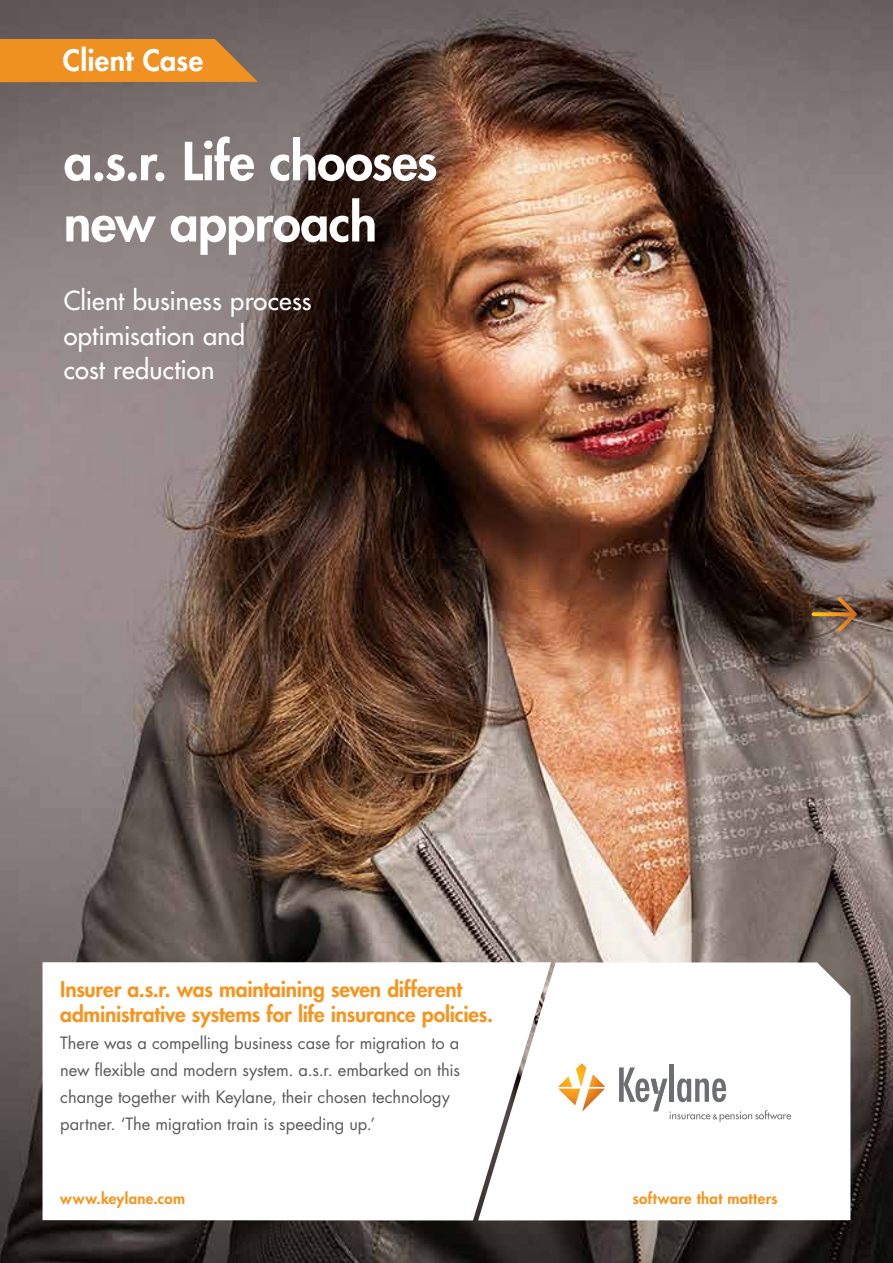
<style>
.page{position:relative;width:893px;height:1263px;background:#fff}
.page>*{position:absolute;margin:0;border:0;box-sizing:border-box;transform-origin:0 0}
.t1{font:800 51px/61.2px "Futura Std";letter-spacing:-.01em;color:#fff}
.t2{font:800 28.8px "Futura Std";letter-spacing:.005em;color:#fff}
.t3{font:500 25.5px/34.5px "Futura Std";letter-spacing:.005em;color:#fff}
.t4{font:800 21px/25.2px "Futura Std";letter-spacing:-.01em;color:#f7941e}
.t5{font:16.5px/27px "Futura Std";letter-spacing:-.005em;color:#58595b}
.t6{font:800 15px "Futura Std";letter-spacing:.02em;color:#f7941e}
</style>
<div class="page">
<img style="left:0;top:0;width:893px;height:1263px">
<svg style="left:551px;top:962px;width:299px;height:258px"></svg>
<svg style="left:43px;top:962px;width:508px;height:258px"></svg>
<svg style="left:0;top:39px;width:258px;height:43px;background:#e58d26"></svg>
<hr style="left:670px;top:1064px;width:4px;height:38px;background:#6d6e71">
<svg style="left:558px;top:1063px;width:47px;height:49px"></svg>
<svg style="left:619px;top:1067px;width:172px;height:55px"></svg>
<svg style="left:812px;top:597px;width:45px;height:35px;background:#7f5e40"></svg>
<h2 class="t2" style="left:63px;top:42px;width:142px">Client Case</h2>
<h1 class="t1" style="left:64px;top:131px;width:375px">a.s.r. Life chooses new approach</h1>
<h3 class="t3" style="left:64px;top:284px;width:249px">Client business process optimisation and<br>cost reduction</h3>
<p class="t4" style="left:60px;top:977px;width:434px">Insurer a.s.r. was maintaining seven different administrative systems for life insurance policies.</p>
<p class="t5" style="left:60px;top:1030px;width:401px">There was a compelling business case for migration to a new flexible and modern system. a.s.r. embarked on this change together with Keylane, their chosen technology partner. ‘The migration train is speeding up.’</p>
<p class="t6" style="left:60px;top:1189px;width:126px">www.keylane.com</p>
<p class="t6" style="left:633px;top:1189px;width:146px">software that matters</p>
</div>
